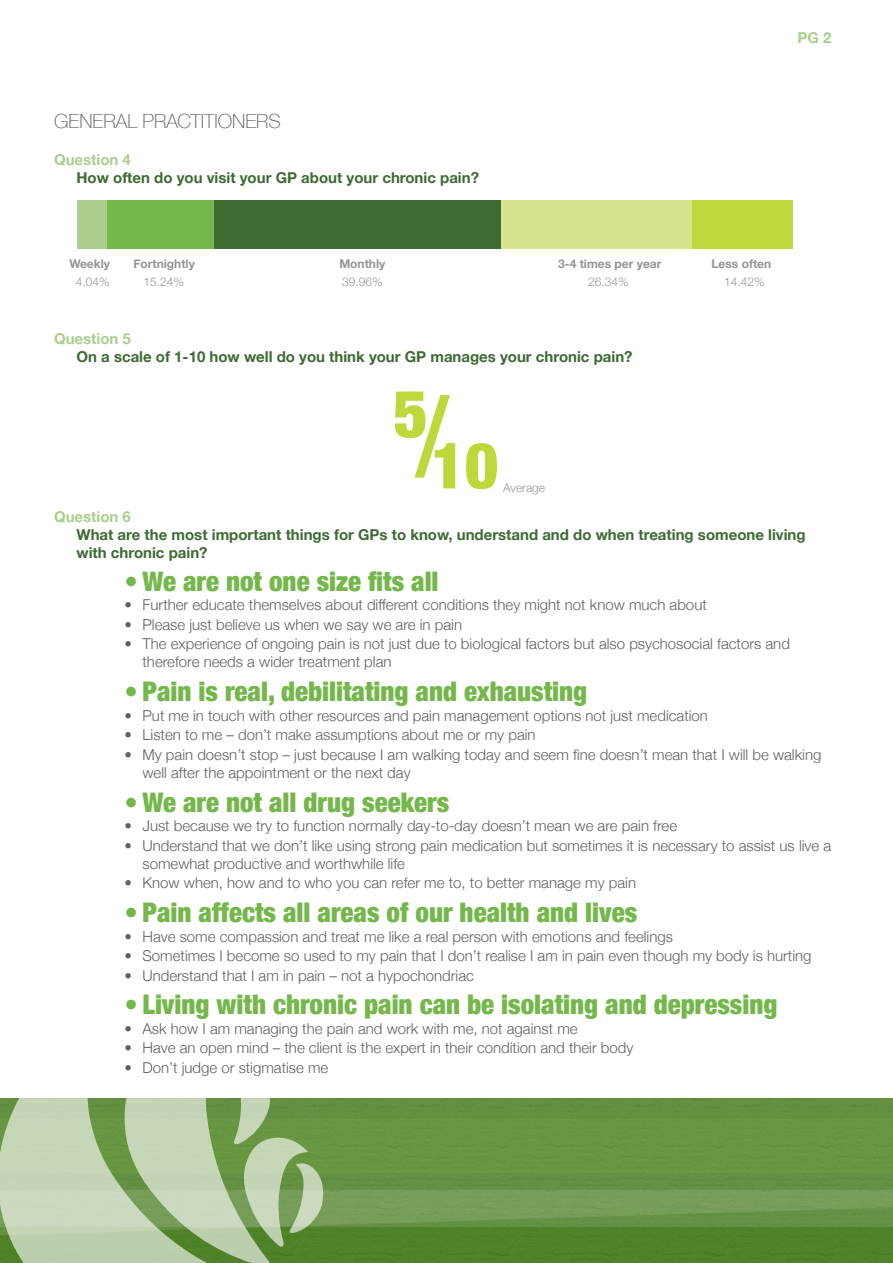
<style>
.page{position:relative;width:893px;height:1263px;background:#fff}
.page>*{position:absolute;margin:0;border:0;box-sizing:border-box;transform-origin:0 0}
.t1{font:900 condensed 27px "Helvetica Neue";color:#74b74a}
.t2{font:100 19.5px "Helvetica Neue";color:#58595b}
.t3{font:300 15px/18px "Helvetica Neue";color:#5f6062}
.t4{font:700 15px/18px "Helvetica Neue";color:#3d6b33}
.t5{font:700 15px "Helvetica Neue";color:#aace8d}
.t6{font:700 12px "Helvetica Neue";color:#939598}
.t7{font:300 12px "Helvetica Neue";color:#939598}
</style>
<div class="page">
<img style="left:324px;top:1098px;width:569px;height:164px">
<svg style="left:272px;top:1098px;width:52px;height:165px;background:#80a563"></svg>
<svg style="left:0;top:1098px;width:272px;height:165px;background:#adc59a"></svg>
<div style="left:77px;top:200px;width:31px;height:49px;background:#aace8d"></div>
<div style="left:108px;top:200px;width:107px;height:49px;background:#74b74a"></div>
<div style="left:215px;top:200px;width:287px;height:49px;background:#3d6b33"></div>
<div style="left:502px;top:200px;width:190px;height:49px;background:#d6e48e"></div>
<div style="left:692px;top:200px;width:101px;height:49px;background:#bed73b"></div>
<svg style="left:466px;top:443px;width:31px;height:46px"></svg>
<svg style="left:395px;top:392px;width:60px;height:96px"></svg>
<h2 class="t2" style="left:54px;top:106px;width:228px">GENERAL PRACTITIONERS</h2>
<p class="t5" style="left:54px;top:148px;width:78px">Question 4</p>
<p class="t4" style="left:76px;top:169px;width:404px">How often do you visit your GP about your chronic pain?</p>
<p class="t5" style="left:797px;top:26px;width:35px">PG 2</p>
<p class="t6" style="left:69px;top:255px;width:42px">Weekly</p>
<p class="t6" style="left:133px;top:255px;width:63px">Fortnightly</p>
<p class="t6" style="left:339px;top:255px;width:47px">Monthly</p>
<p class="t6" style="left:558px;top:255px;width:105px">3-4 times per year</p>
<p class="t6" style="left:711px;top:255px;width:61px">Less often</p>
<p class="t7" style="left:76px;top:272px;width:36px">4.04%</p>
<p class="t7" style="left:143px;top:272px;width:42px">15.24%</p>
<p class="t7" style="left:342px;top:272px;width:42px">39.96%</p>
<p class="t7" style="left:588px;top:272px;width:42px">26.34%</p>
<p class="t7" style="left:724px;top:272px;width:42px">14.42%</p>
<p class="t5" style="left:54px;top:327px;width:78px">Question 5</p>
<p class="t4" style="left:76px;top:348px;width:558px">On a scale of 1-10 how well do you think your GP manages your chronic pain?</p>
<p class="t7" style="left:503px;top:478px;width:44px">Average</p>
<p class="t5" style="left:54px;top:505px;width:78px">Question 6</p>
<p class="t4" style="left:76px;top:526px;width:731px">What are the most important things for GPs to know, understand and do when treating someone living with chronic pain?</p>
<h1 class="t1" style="left:124px;top:559px;width:316px">• We are not one size fits all</h1>
<p class="t3" style="left:124px;top:595px;width:584px">• Further educate themselves about different conditions they might not know much about</p>
<p class="t3" style="left:124px;top:614px;width:339px">• Please just believe us when we say we are in pain</p>
<p class="t3" style="left:142px;top:634px;width:649px;text-indent:-18px">• The experience of ongoing pain is not just due to biological factors but also psychosocial factors and therefore needs a wider treatment plan</p>
<h1 class="t1" style="left:124px;top:669px;width:464px">• Pain is real, debilitating and exhausting</h1>
<p class="t3" style="left:124px;top:705px;width:585px">• Put me in touch with other resources and pain management options not just medication</p>
<p class="t3" style="left:124px;top:725px;width:413px">• Listen to me – don’t make assumptions about me or my pain</p>
<p class="t3" style="left:142px;top:744px;width:680px;text-indent:-18px">• My pain doesn’t stop – just because I am walking today and seem fine doesn’t mean that I will be walking well after the appointment or the next day</p>
<h1 class="t1" style="left:124px;top:780px;width:326px">• We are not all drug seekers</h1>
<p class="t3" style="left:124px;top:816px;width:554px">• Just because we try to function normally day-to-day doesn’t mean we are pain free</p>
<p class="t3" style="left:142px;top:835px;width:690px;text-indent:-18px">• Understand that we don’t like using strong pain medication but sometimes it is necessary to assist us live a somewhat productive and worthwhile life</p>
<p class="t3" style="left:124px;top:873px;width:513px">• Know when, how and to who you can refer me to, to better manage my pain</p>
<h1 class="t1" style="left:124px;top:890px;width:514px">• Pain affects all areas of our health and lives</h1>
<p class="t3" style="left:124px;top:926px;width:550px">• Have some compassion and treat me like a real person with emotions and feelings</p>
<p class="t3" style="left:124px;top:945px;width:689px">• Sometimes I become so used to my pain that I don’t realise I am in pain even though my body is hurting</p>
<p class="t3" style="left:124px;top:965px;width:351px">• Understand that I am in pain – not a hypochondriac</p>
<h1 class="t1" style="left:124px;top:982px;width:654px">• Living with chronic pain can be isolating and depressing</h1>
<p class="t3" style="left:124px;top:1018px;width:455px">• Ask how I am managing the pain and work with me, not against me</p>
<p class="t3" style="left:124px;top:1038px;width:510px">• Have an open mind – the client is the expert in their condition and their body</p>
<p class="t3" style="left:124px;top:1057px;width:205px">• Don’t judge or stigmatise me</p>
</div>
